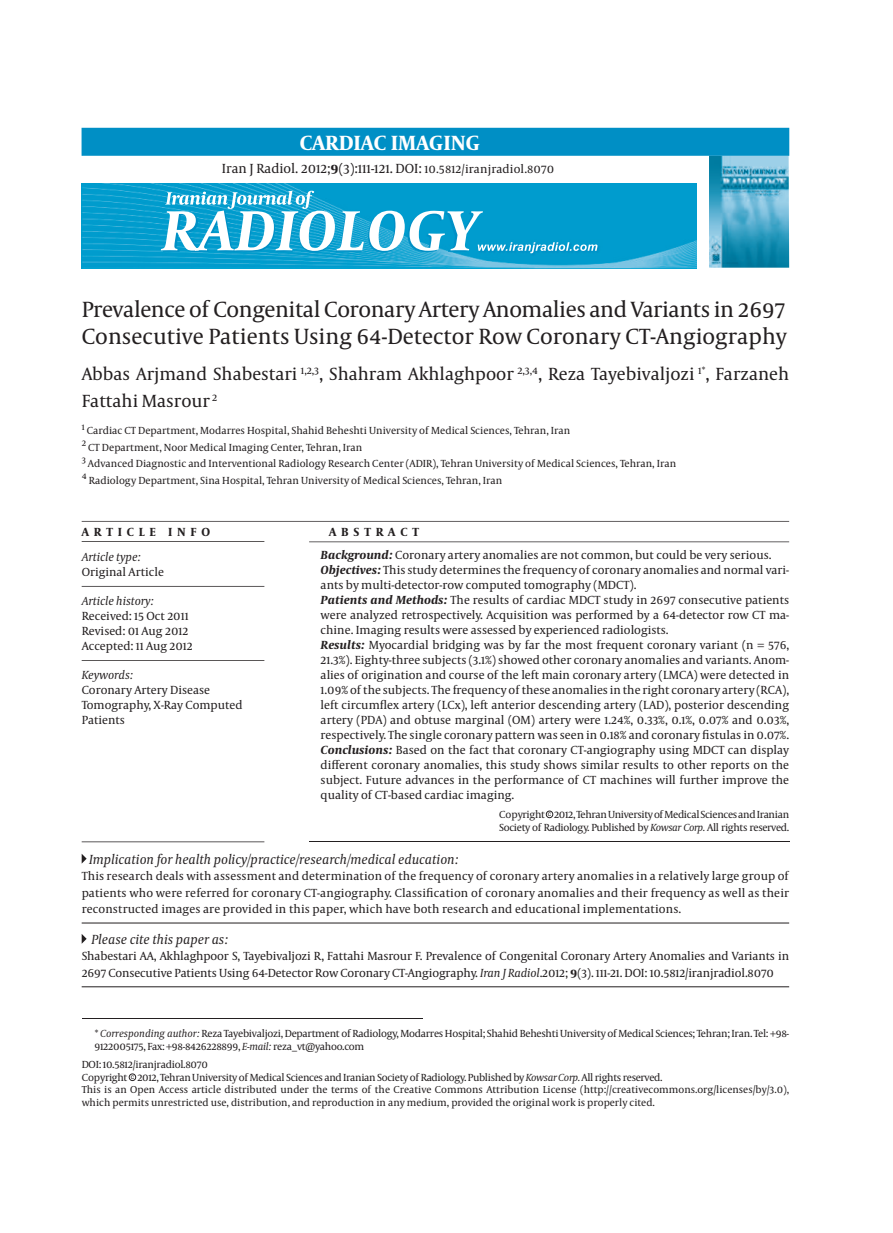
<style>
.page{position:relative;width:893px;height:1233px;background:#fff}
.page>*{position:absolute;margin:0;border:0;box-sizing:border-box;transform-origin:0 0}
.t1{font:22.5px/27px "Capitolium News";color:#231f20}
.t2{font:700 21px "Capitolium News";color:#fff}
.t3{font:18px/27px "Capitolium News";color:#231f20}
.t4{font:italic 13.5px "Capitolium News";color:#231f20}
.t5{font:13.5px "Capitolium News";color:#231f20}
.t6{font:12px/15px "Capitolium News";color:#231f20}
.t7{font:italic 12px "Capitolium News";color:#231f20}
.t8{font:700 12px "Capitolium News";letter-spacing:.4em;color:#231f20}
.t9{font:10.5px/12.6px "Capitolium News";letter-spacing:-.025em;color:#231f20}
.t10{font:10.5px/16.5px "Capitolium News";color:#231f20}
.t11{font:10.35px/12.5px "Capitolium News";color:#231f20}
.s1{font-weight:700}
.s2{font-size:12px}
.s3{font-weight:700;font-style:italic}
.s4{font-style:italic}
</style>
<div class="page">
<img style="left:709px;top:156px;width:80px;height:112px">
<div style="left:82px;top:128px;width:706px;height:27px;background:#008fc5"></div>
<div style="left:82px;top:128px;width:707px;height:28px;border:1px solid #008fc5"></div>
<img style="left:82px;top:183px;width:614px;height:86px">
<div style="left:129px;top:1074px;width:7px;height:7px;border:1px solid #231f20;border-radius:50%"></div>
<hr style="left:82px;top:1018px;width:340px;height:1px;background:#231f20">
<hr style="left:82px;top:521px;width:707px;height:1px;background:#231f20">
<hr style="left:82px;top:660px;width:182px;height:1px;background:#231f20">
<hr style="left:82px;top:586px;width:182px;height:1px;background:#231f20">
<hr style="left:82px;top:541px;width:182px;height:1px;background:#231f20">
<hr style="left:309px;top:542px;width:480px;height:1px;background:#231f20">
<hr style="left:82px;top:841px;width:182px;height:1px;background:#231f20">
<svg style="left:82px;top:854px;width:5px;height:10px"></svg>
<hr style="left:82px;top:923px;width:707px;height:1px;background:#231f20">
<hr style="left:82px;top:986px;width:707px;height:1px;background:#231f20">
<hr style="left:309px;top:841px;width:480px;height:1px;background:#231f20">
<svg style="left:82px;top:934px;width:5px;height:10px"></svg>
<div style="left:546px;top:811px;width:7px;height:7px;border:1px solid #231f20;border-radius:50%"></div>
<h2 class="t2" style="left:300px;top:134px;width:182px">CARDIAC IMAGING</h2>
<p class="t5" style="left:222px;top:163px;width:334px">Iran J Radiol. 2012;<span class="s1">9</span>(3):111-121. DOI: <span class="s2">10.5812/iranjradiol.8070</span></p>
<h1 class="t1" style="left:82px;top:298px;width:706px">Prevalence of Congenital Coronary Artery Anomalies and Variants in 2697<br>Consecutive Patients Using 64-Detector Row Coronary CT-Angiography</h1>
<h3 class="t3" style="left:82px;top:362px;width:709px">Abbas Arjmand Shabestari <sup>1,2,3</sup>, Shahram Akhlaghpoor <sup>2,3,4</sup>, Reza Tayebivaljozi <sup>1*</sup>, Farzaneh<br>Fattahi Masrour <sup>2</sup></h3>
<p class="t10" style="left:82px;top:423px;width:596px"><sup>1</sup> Cardiac CT Department, Modarres Hospital, Shahid Beheshti University of Medical Sciences, Tehran, Iran<br><sup>2</sup> CT Department, Noor Medical Imaging Center, Tehran, Iran<br><sup>3</sup> Advanced Diagnostic and Interventional Radiology Research Center (ADIR), Tehran University of Medical Sciences, Tehran, Iran <sup>4</sup> Radiology Department, Sina Hospital, Tehran University of Medical Sciences, Tehran, Iran</p>
<p class="t8" style="left:82px;top:527px;width:130px">ARTICLE INFO</p>
<p class="t7" style="left:82px;top:552px;width:61px">Article type:</p>
<p class="t6" style="left:82px;top:565px;width:84px">Original Article</p>
<p class="t7" style="left:82px;top:596px;width:74px">Article history:</p>
<p class="t6" style="left:82px;top:610px;width:113px">Received: 15 Oct 2011<br>Revised: 01 Aug 2012<br>Accepted: 11 Aug 2012</p>
<p class="t7" style="left:82px;top:670px;width:53px">Keywords:</p>
<p class="t6" style="left:82px;top:684px;width:162px">Coronary Artery Disease<br>Tomography, X-Ray Computed<br>Patients</p>
<p class="t6" style="left:320px;top:521px;width:452px;line-height:23.7px;text-indent:9px"><span class="s1">ABSTRACT<br></span><span class="s3">Background:</span> Coronary artery anomalies are not common, but could be very serious.</p>
<p class="t6" style="left:320px;top:564px;width:470px"><span class="s3">Objectives:</span> This study determines the frequency of coronary anomalies and normal vari&shy;ants by multi-detector-row computed tomography (MDCT).<br><span class="s3">Patients and Methods:</span> The results of cardiac MDCT study in 2697 consecutive patients were analyzed retrospectively. Acquisition was performed by a 64-detector row CT ma&shy;chine. Imaging results were assessed by experienced radiologists.<br><span class="s3">Results:</span> Myocardial bridging was by far the most frequent coronary variant (n = 576, 21.3%). Eighty-three subjects (3.1%) showed other coronary anomalies and variants. Anom&shy;alies of origination and course of the left main coronary artery (LMCA) were detected in 1.09% of the subjects. The frequency of these anomalies in the right coronary artery (RCA), left circumflex artery (LCx), left anterior descending artery (LAD), posterior descending artery (PDA) and obtuse marginal (OM) artery were 1.24%, 0.33%, 0.1%, 0.07% and 0.03%, respectively. The single coronary pattern was seen in 0.18% and coronary fistulas in 0.07%.<br><span class="s3">Conclusions:</span> Based on the fact that coronary CT-angiography using MDCT can display different coronary anomalies, this study shows similar results to other reports on the subject. Future advances in the performance of CT machines will further improve the quality of CT-based cardiac imaging.</p>
<p class="t9" style="left:499px;top:809px;width:291px">Copyright <sup>c</sup> 2012, Tehran University of Medical Sciences and Iranian<br>Society of Radiology. Published by <span class="s4">Kowsar Corp.</span> All rights reserved.</p>
<p class="t4" style="left:89px;top:854px;width:371px">Implication for health policy/practice/research/medical education:</p>
<p class="t6" style="left:82px;top:869px;width:709px;line-height:16.5px;text-align:justify">This research deals with assessment and determination of the frequency of coronary artery anomalies in a relatively large group of patients who were referred for coronary CT-angiography. Classification of coronary anomalies and their frequency as well as their reconstructed images are provided in this paper, which have both research and educational implementations.</p>
<p class="t4" style="left:91px;top:934px;width:138px">Please cite this paper as:</p>
<p class="t6" style="left:82px;top:949px;width:709px;line-height:16.5px">Shabestari AA, Akhlaghpoor S, Tayebivaljozi R, Fattahi Masrour F. Prevalence of Congenital Coronary Artery Anomalies and Variants in<br>2697 Consecutive Patients Using 64-Detector Row Coronary CT-Angiography. <span class="s4">Iran J Radiol</span>.2012; <span class="s1">9</span>(3). 111-21. DOI: 10.5812/iranjradiol.8070</p>
<p class="t9" style="left:94px;top:1027px;width:696px;line-height:13.5px">* <span class="s4">Corresponding author:</span> Reza Tayebivaljozi, Department of Radiology, Modarres Hospital; Shahid Beheshti University of Medical Sciences; Tehran; Iran. Tel: +98-<br>9122005175, Fax: +98-8426228899, <span class="s4">E-mail:</span> reza_vt@yahoo.com</p>
<p class="t9" style="left:82px;top:1059px;width:582px">DOI: 10.5812/iranjradiol.8070<br>Copyright <sup>c</sup> 2012, Tehran University of Medical Sciences and Iranian Society of Radiology. Published by <span class="s4">Kowsar Corp.</span> All rights reserved.</p>
<p class="t11" style="left:82px;top:1084px;width:709px">This is an Open Access article distributed under the terms of the Creative Commons Attribution License (http://creativecommons.org/licenses/by/3.0), which permits unrestricted use, distribution, and reproduction in any medium, provided the original work is properly cited.</p>
</div>
